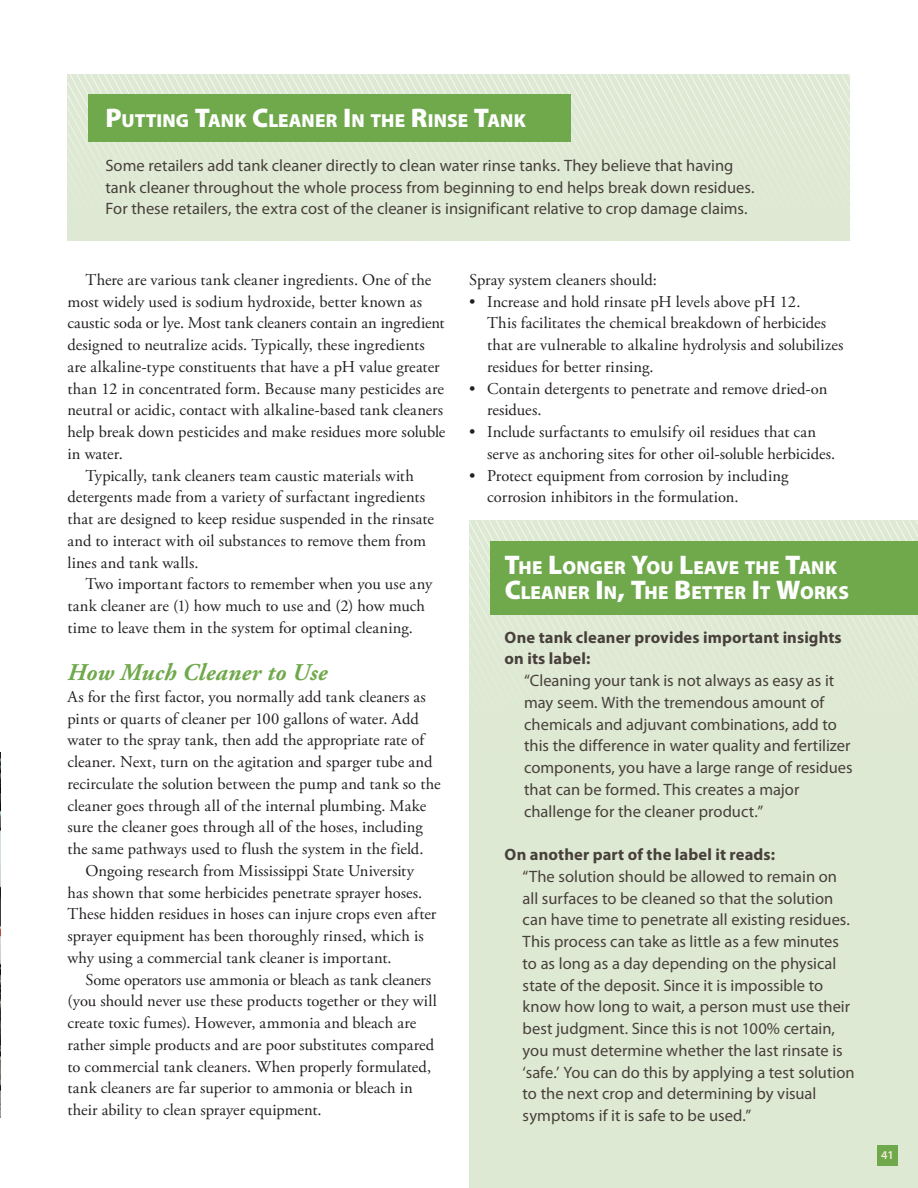
<style>
.page{position:relative;width:918px;height:1188px;background:#fff}
.page>*{position:absolute;margin:0;border:0;box-sizing:border-box;transform-origin:0 0}
.t1{font:italic 700 24px "Adobe Garamond Pro";letter-spacing:.01em;color:#70a94c}
.t2{font:900 18.9px/25.5px "Myriad Pro";letter-spacing:.01em;color:#fff}
.t3{font:16.5px/21.8px "Adobe Garamond Pro";color:#231f20}
.t4{font:16.5px/21.8px "Myriad Pro";color:#48403b}
.t5{font:700 16.5px/21.8px "Myriad Pro";letter-spacing:.005em;color:#48403b}
.t6{font:600 12px "Myriad Pro";color:#f0ecd9}
.s1{font-size:27px}
</style>
<div class="page">
<div style="left:469px;top:521px;width:449px;height:667px;background:#dee9d3"></div>
<div style="left:878px;top:1145px;width:20px;height:21px;background:#70a94c"></div>
<img style="left:0;top:752px;width:1px;height:366px">
<svg style="left:68px;top:74px;width:782px;height:167px;background:#dee9d4"></svg>
<div style="left:89px;top:95px;width:482px;height:47px;background:#70a94c"></div>
<svg style="left:469px;top:521px;width:449px;height:142px"></svg>
<div style="left:491px;top:541px;width:427px;height:73px;background:#70a94c"></div>
<p class="t2" style="left:105px;top:107px;width:422px"><span class="s1">P</span>UTTING <span class="s1">T</span>ANK <span class="s1">C</span>LEANER <span class="s1">I</span>N THE <span class="s1">R</span>INSE <span class="s1">T</span>ANK</p>
<p class="t4" style="left:105px;top:154px;width:651px">Some retailers add tank cleaner directly to clean water rinse tanks. They believe that having tank cleaner throughout the whole process from beginning to end helps break down residues.<br>For these retailers, the extra cost of the cleaner is insignificant relative to crop damage claims.</p>
<p class="t3" style="left:86px;top:269px;width:347px">There are various tank cleaner ingredients. One of the</p>
<p class="t3" style="left:68px;top:291px;width:356px">most widely used is sodium hydroxide, better known as</p>
<p class="t3" style="left:68px;top:313px;width:379px">caustic soda or lye. Most tank cleaners contain an ingredient</p>
<p class="t3" style="left:68px;top:335px;width:359px">designed to neutralize acids. Typically, these ingredients</p>
<p class="t3" style="left:68px;top:356px;width:374px">are alkaline-type constituents that have a pH value greater</p>
<p class="t3" style="left:68px;top:378px;width:378px">than 12 in concentrated form. Because many pesticides are</p>
<p class="t3" style="left:68px;top:400px;width:377px">neutral or acidic, contact with alkaline-based tank cleaners</p>
<p class="t3" style="left:68px;top:422px;width:379px">help break down pesticides and make residues more soluble</p>
<p class="t3" style="left:68px;top:443px;width:57px">in water.</p>
<p class="t3" style="left:86px;top:465px;width:330px">Typically, tank cleaners team caustic materials with</p>
<p class="t3" style="left:68px;top:487px;width:359px">detergents made from a variety of surfactant ingredients</p>
<p class="t3" style="left:68px;top:509px;width:368px">that are designed to keep residue suspended in the rinsate</p>
<p class="t3" style="left:68px;top:530px;width:360px">and to interact with oil substances to remove them from</p>
<p class="t3" style="left:68px;top:552px;width:133px">lines and tank walls.</p>
<p class="t3" style="left:86px;top:574px;width:348px">Two important factors to remember when you use any</p>
<p class="t3" style="left:68px;top:596px;width:359px">tank cleaner are (1) how much to use and (2) how much</p>
<p class="t3" style="left:68px;top:617px;width:347px">time to leave them in the system for optimal cleaning.</p>
<h1 class="t1" style="left:68px;top:659px;width:261px">How Much Cleaner to Use</h1>
<p class="t3" style="left:68px;top:686px;width:360px">As for the first factor, you normally add tank cleaners as</p>
<p class="t3" style="left:68px;top:708px;width:353px">pints or quarts of cleaner per 100 gallons of water. Add</p>
<p class="t3" style="left:68px;top:730px;width:358px">water to the spray tank, then add the appropriate rate of</p>
<p class="t3" style="left:68px;top:752px;width:367px">cleaner. Next, turn on the agitation and sparger tube and</p>
<p class="t3" style="left:68px;top:773px;width:375px">recirculate the solution between the pump and tank so the</p>
<p class="t3" style="left:68px;top:795px;width:360px">cleaner goes through all of the internal plumbing. Make</p>
<p class="t3" style="left:68px;top:817px;width:357px">sure the cleaner goes through all of the hoses, including</p>
<p class="t3" style="left:68px;top:839px;width:358px">the same pathways used to flush the system in the field.</p>
<p class="t3" style="left:86px;top:860px;width:330px">Ongoing research from Mississippi State University</p>
<p class="t3" style="left:68px;top:882px;width:356px">has shown that some herbicides penetrate sprayer hoses.</p>
<p class="t3" style="left:68px;top:904px;width:370px">These hidden residues in hoses can injure crops even after</p>
<p class="t3" style="left:68px;top:926px;width:358px">sprayer equipment has been thoroughly rinsed, which is</p>
<p class="t3" style="left:68px;top:947px;width:326px">why using a commercial tank cleaner is important.</p>
<p class="t3" style="left:86px;top:969px;width:347px">Some operators use ammonia or bleach as tank cleaners</p>
<p class="t3" style="left:68px;top:991px;width:371px">(you should never use these products together or they will</p>
<p class="t3" style="left:68px;top:1013px;width:350px">create toxic fumes). However, ammonia and bleach are</p>
<p class="t3" style="left:68px;top:1034px;width:368px">rather simple products and are poor substitutes compared</p>
<p class="t3" style="left:68px;top:1056px;width:365px">to commercial tank cleaners. When properly formulated,</p>
<p class="t3" style="left:68px;top:1078px;width:347px">tank cleaners are far superior to ammonia or bleach in</p>
<p class="t3" style="left:68px;top:1100px;width:256px">their ability to clean sprayer equipment.</p>
<p class="t3" style="left:469px;top:269px;width:189px">Spray system cleaners should:</p>
<p class="t3" style="left:487px;top:291px;width:358px;text-indent:-18px">• Increase and hold rinsate pH levels above pH 12.<br>This facilitates the chemical breakdown of herbicides that are vulnerable to alkaline hydrolysis and solubilizes residues for better rinsing.</p>
<p class="t3" style="left:487px;top:378px;width:342px;text-indent:-18px">• Contain detergents to penetrate and remove dried-on residues.</p>
<p class="t3" style="left:487px;top:422px;width:350px;text-indent:-18px">• Include surfactants to emulsify oil residues that can serve as anchoring sites for other oil-soluble herbicides.</p>
<p class="t3" style="left:487px;top:465px;width:303px;text-indent:-18px">• Protect equipment from corrosion by including corrosion inhibitors in the formulation.</p>
<p class="t2" style="left:505px;top:554px;width:346px"><span class="s1">T</span>HE <span class="s1">L</span>ONGER <span class="s1">Y</span>OU <span class="s1">L</span>EAVE THE <span class="s1">T</span>ANK<br><span class="s1">C</span>LEANER <span class="s1">I</span>N<span class="s1">, T</span>HE <span class="s1">B</span>ETTER <span class="s1">I</span>T <span class="s1">W</span>ORKS</p>
<p class="t5" style="left:505px;top:626px;width:339px">One tank cleaner provides important insights on its label:</p>
<p class="t4" style="left:524px;top:669px;width:330px">“Cleaning your tank is not always as easy as it may seem. With the tremendous amount of chemicals and adjuvant combinations, add to this the difference in water quality and fertilizer components, you have a large range of residues that can be formed. This creates a major challenge for the cleaner product.”</p>
<p class="t5" style="left:505px;top:843px;width:272px">On another part of the label it reads:</p>
<p class="t4" style="left:523px;top:865px;width:334px">“The solution should be allowed to remain on all surfaces to be cleaned so that the solution can have time to penetrate all existing residues.<br>This process can take as little as a few minutes to as long as a day depending on the physical state of the deposit. Since it is impossible to know how long to wait, a person must use their best judgment. Since this is not 100% certain, you must determine whether the last rinsate is ‘safe.’ You can do this by applying a test solution to the next crop and determining by visual symptoms if it is safe to be used.”</p>
<p class="t6" style="left:881px;top:1147px;width:14px">41</p>
</div>
